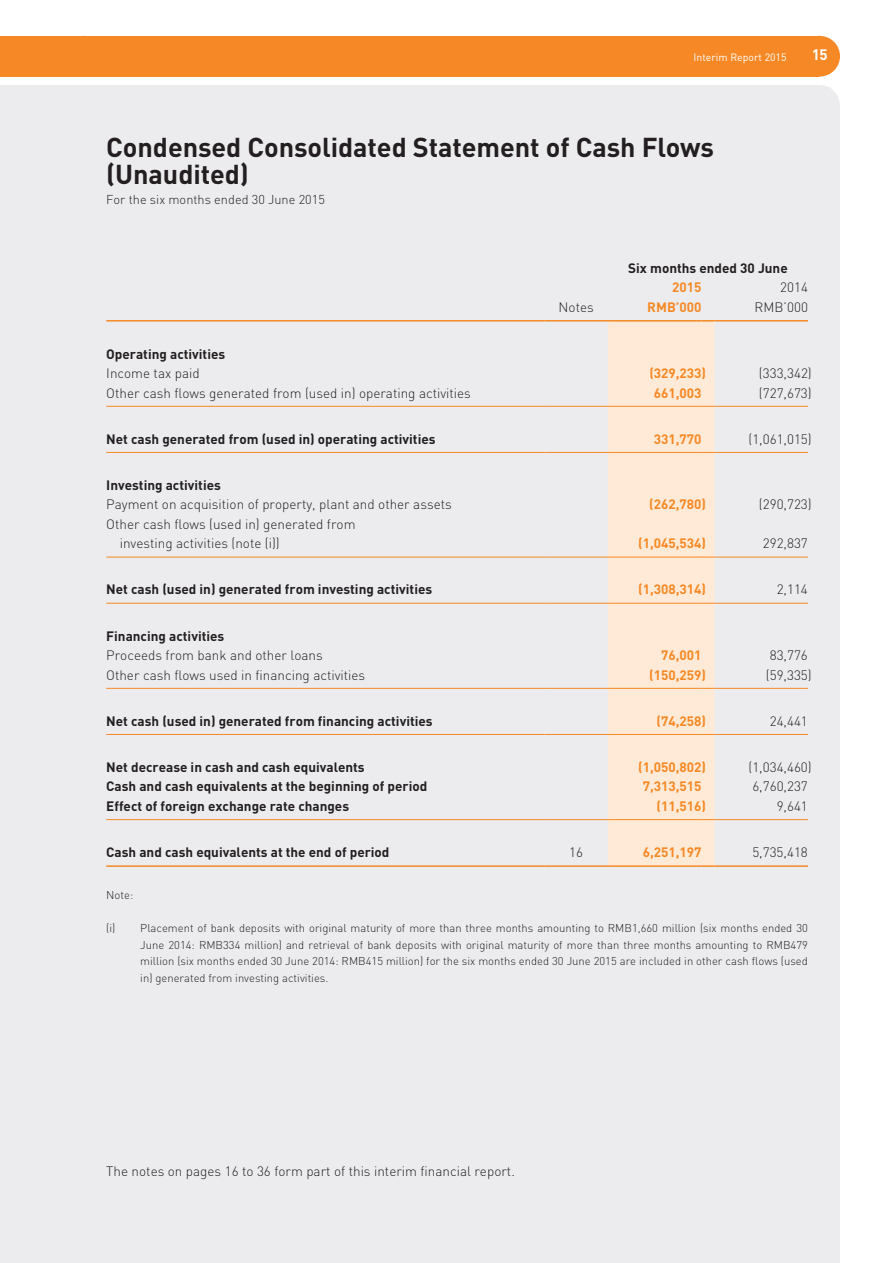
<style>
.page{position:relative;width:893px;height:1263px;background:#fff}
.page>*{position:absolute;margin:0;border:0;box-sizing:border-box;transform-origin:0 0}
.t1{font:700 27px/27px "DIN Pro";letter-spacing:-.005em;color:#231f20}
.t2{font:700 15px "DIN Pro";color:#fff}
.t3{font:300 13.5px/19.5px "DIN Pro";color:#231f20}
.t4{font:700 13.5px/19.5px "DIN Pro";color:#231f20}
.t5{font:700 13.5px "DIN Pro";color:#f68925}
.t6{font:300 12.75px "DIN Pro";color:#231f20}
.t7{font:300 11.25px/16.5px "DIN Pro";color:#231f20;text-align:justify}
.t8{font:10.5px "DIN Pro";color:#fff}
.s1{font-weight:300}
.s2{color:#f68925}
.s3{font-weight:700}
</style>
<div class="page">
<div style="left:383px;top:36px;width:437px;height:41px;background:#f68925"></div>
<div style="left:799px;top:36px;width:41px;height:41px;background:#f68925;border-radius:50%"></div>
<div style="left:0;top:36px;width:149px;height:41px;background:#f68925"></div>
<div style="left:11px;top:36px;width:437px;height:41px;background:#f68925"></div>
<div style="left:0;top:85px;width:840px;height:1178px;background:#ececee"></div>
<div style="left:608px;top:321px;width:106px;height:544px;background:#feead6"></div>
<hr style="left:106px;top:406px;width:438px;height:1px;background:#f68925">
<hr style="left:544px;top:406px;width:64px;height:1px;background:#f68925">
<hr style="left:608px;top:406px;width:94px;height:1px;background:#f68925">
<svg style="left:702px;top:406px;width:12px;height:1px"></svg>
<hr style="left:714px;top:406px;width:94px;height:1px;background:#f68925">
<hr style="left:106px;top:452px;width:438px;height:1px;background:#f68925">
<hr style="left:544px;top:452px;width:64px;height:1px;background:#f68925">
<hr style="left:608px;top:452px;width:94px;height:1px;background:#f68925">
<svg style="left:702px;top:452px;width:12px;height:1px"></svg>
<hr style="left:714px;top:452px;width:94px;height:1px;background:#f68925">
<hr style="left:106px;top:557px;width:438px;height:1px;background:#f68925">
<hr style="left:544px;top:557px;width:64px;height:1px;background:#f68925">
<hr style="left:608px;top:557px;width:94px;height:1px;background:#f68925">
<svg style="left:702px;top:557px;width:12px;height:1px"></svg>
<hr style="left:714px;top:557px;width:94px;height:1px;background:#f68925">
<hr style="left:106px;top:603px;width:438px;height:1px;background:#f68925">
<hr style="left:544px;top:603px;width:64px;height:1px;background:#f68925">
<hr style="left:608px;top:603px;width:94px;height:1px;background:#f68925">
<svg style="left:702px;top:603px;width:12px;height:1px"></svg>
<hr style="left:714px;top:603px;width:94px;height:1px;background:#f68925">
<hr style="left:106px;top:688px;width:438px;height:1px;background:#f68925">
<hr style="left:544px;top:688px;width:64px;height:1px;background:#f68925">
<hr style="left:608px;top:688px;width:94px;height:1px;background:#f68925">
<svg style="left:702px;top:688px;width:12px;height:1px"></svg>
<hr style="left:714px;top:688px;width:94px;height:1px;background:#f68925">
<hr style="left:106px;top:734px;width:438px;height:1px;background:#f68925">
<hr style="left:544px;top:734px;width:64px;height:1px;background:#f68925">
<hr style="left:608px;top:734px;width:94px;height:1px;background:#f68925">
<svg style="left:702px;top:734px;width:12px;height:1px"></svg>
<hr style="left:714px;top:734px;width:94px;height:1px;background:#f68925">
<hr style="left:106px;top:819px;width:438px;height:1px;background:#f68925">
<hr style="left:544px;top:819px;width:64px;height:1px;background:#f68925">
<hr style="left:608px;top:819px;width:94px;height:1px;background:#f68925">
<svg style="left:702px;top:819px;width:12px;height:1px"></svg>
<hr style="left:714px;top:819px;width:94px;height:1px;background:#f68925">
<hr style="left:106px;top:865px;width:438px;height:2px;background:#f68925">
<hr style="left:544px;top:865px;width:64px;height:2px;background:#f68925">
<hr style="left:608px;top:865px;width:94px;height:2px;background:#f68925">
<svg style="left:702px;top:865px;width:12px;height:2px"></svg>
<hr style="left:714px;top:865px;width:94px;height:2px;background:#f68925">
<hr style="left:106px;top:320px;width:438px;height:1px;background:#f68925">
<hr style="left:544px;top:320px;width:64px;height:1px;background:#f68925">
<hr style="left:608px;top:320px;width:94px;height:1px;background:#f68925">
<svg style="left:702px;top:320px;width:12px;height:1px"></svg>
<hr style="left:714px;top:320px;width:94px;height:1px;background:#f68925">
<p class="t8" style="left:694px;top:50px;width:94px">Interim Report 2015</p>
<p class="t2" style="left:812px;top:44px;width:17px">15</p>
<h1 class="t1" style="left:106px;top:133px;width:609px">Condensed Consolidated Statement of Cash Flows (Unaudited)</h1>
<p class="t6" style="left:106px;top:191px;width:220px">For the six months ended 30 June 2015</p>
<p class="t4" style="left:106px;top:343px;width:120px">Operating activities<br><span class="s1">Income tax paid</span></p>
<p class="t4" style="left:672px;top:257px;width:117px;text-indent:-44px">Six months ended 30 June<br><span class="s2">2015</span></p>
<p class="t3" style="left:780px;top:277px;width:29px">2014</p>
<p class="t3" style="left:559px;top:296px;width:37px">Notes</p>
<p class="t5" style="left:647px;top:298px;width:56px">RMB’000</p>
<p class="t3" style="left:755px;top:296px;width:55px">RMB’000</p>
<p class="t5" style="left:649px;top:364px;width:58px">(329,233)</p>
<p class="t3" style="left:759px;top:363px;width:54px">(333,342)</p>
<p class="t3" style="left:106px;top:382px;width:366px">Other cash flows generated from (used in) operating activities</p>
<p class="t5" style="left:654px;top:383px;width:49px">661,003</p>
<p class="t3" style="left:759px;top:382px;width:54px">(727,673)</p>
<p class="t4" style="left:106px;top:428px;width:331px">Net cash generated from (used in) operating activities</p>
<p class="t5" style="left:654px;top:430px;width:49px">331,770</p>
<p class="t3" style="left:748px;top:428px;width:65px">(1,061,015)</p>
<p class="t3" style="left:106px;top:475px;width:347px"><span class="s3">Investing activities<br></span>Payment on acquisition of property, plant and other assets</p>
<p class="t5" style="left:649px;top:495px;width:58px">(262,780)</p>
<p class="t3" style="left:759px;top:494px;width:54px">(290,723)</p>
<p class="t3" style="left:120px;top:514px;width:237px;text-indent:-13px">Other cash flows (used in) generated from investing activities (note (i))</p>
<p class="t5" style="left:638px;top:534px;width:69px">(1,045,534)</p>
<p class="t3" style="left:763px;top:533px;width:47px">292,837</p>
<p class="t4" style="left:106px;top:579px;width:327px">Net cash (used in) generated from investing activities</p>
<p class="t5" style="left:638px;top:580px;width:69px">(1,308,314)</p>
<p class="t3" style="left:777px;top:579px;width:33px">2,114</p>
<p class="t3" style="left:106px;top:625px;width:218px"><span class="s3">Financing activities<br></span>Proceeds from bank and other loans</p>
<p class="t5" style="left:661px;top:646px;width:42px">76,001</p>
<p class="t3" style="left:770px;top:645px;width:40px">83,776</p>
<p class="t3" style="left:106px;top:664px;width:261px">Other cash flows used in financing activities</p>
<p class="t5" style="left:649px;top:665px;width:58px">(150,259)</p>
<p class="t3" style="left:766px;top:664px;width:47px">(59,335)</p>
<p class="t4" style="left:106px;top:710px;width:328px">Net cash (used in) generated from financing activities</p>
<p class="t5" style="left:657px;top:712px;width:51px">(74,258)</p>
<p class="t3" style="left:770px;top:710px;width:40px">24,441</p>
<p class="t4" style="left:106px;top:757px;width:260px">Net decrease in cash and cash equivalents</p>
<p class="t5" style="left:638px;top:758px;width:69px">(1,050,802)</p>
<p class="t3" style="left:748px;top:757px;width:65px">(1,034,460)</p>
<p class="t4" style="left:106px;top:776px;width:323px">Cash and cash equivalents at the beginning of period</p>
<p class="t5" style="left:643px;top:777px;width:60px">7,313,515</p>
<p class="t3" style="left:752px;top:776px;width:57px">6,760,237</p>
<p class="t4" style="left:106px;top:796px;width:244px">Effect of foreign exchange rate changes</p>
<p class="t5" style="left:657px;top:797px;width:51px">(11,516)</p>
<p class="t3" style="left:777px;top:796px;width:33px">9,641</p>
<p class="t4" style="left:106px;top:842px;width:285px">Cash and cash equivalents at the end of period</p>
<p class="t3" style="left:569px;top:842px;width:15px">16</p>
<p class="t5" style="left:643px;top:843px;width:60px">6,251,197</p>
<p class="t3" style="left:752px;top:842px;width:57px">5,735,418</p>
<p class="t7" style="left:106px;top:886px;width:29px">Note:</p>
<p class="t7" style="left:140px;top:919px;width:669px;text-indent:-34px">(i) Placement of bank deposits with original maturity of more than three months amounting to RMB1,660 million (six months ended 30<br>June 2014: RMB334 million) and retrieval of bank deposits with original maturity of more than three months amounting to RMB479 million (six months ended 30 June 2014: RMB415 million) for the six months ended 30 June 2015 are included in other cash flows (used in) generated from investing activities.</p>
<p class="t3" style="left:106px;top:1161px;width:410px">The notes on pages 16 to 36 form part of this interim financial report.</p>
</div>
